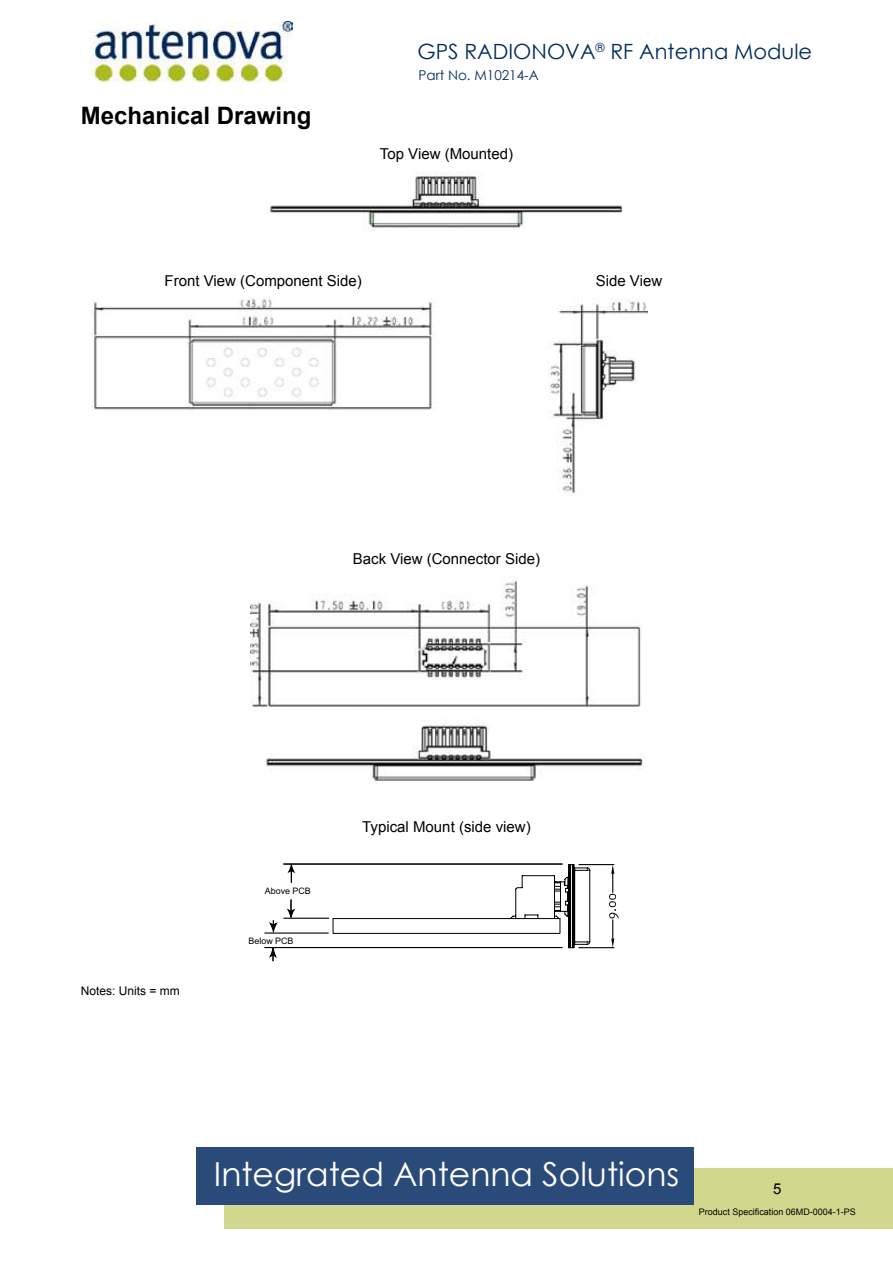
<style>
.page{position:relative;width:893px;height:1263px;background:#fff}
.page>*{position:absolute;margin:0;border:0;box-sizing:border-box;transform-origin:0 0}
.t1{font:33px "Century Gothic";color:#fff}
.t2{font:700 24px "Arial";color:#000}
.t3{font:21px "Century Gothic";color:#002b5c}
.t4{font:15px "Arial";color:#000}
.t5{font:13.5px "Century Gothic";color:#002b5c}
.t6{font:12px "Arial";color:#000}
.t7{font:9px "Arial";color:#000}
.t8{font:8.85px "Arial";color:#000}
</style>
<div class="page">
<img style="left:89px;top:22px;width:204px;height:59px">
<div style="left:224px;top:1168px;width:669px;height:61px;background:#d2d78e"></div>
<div style="left:197px;top:1148px;width:497px;height:57px;background:#2a4b79"></div>
<img style="left:267px;top:171px;width:356px;height:59px">
<img style="left:91px;top:298px;width:344px;height:112px">
<img style="left:549px;top:298px;width:98px;height:196px">
<img style="left:250px;top:577px;width:391px;height:130px">
<img style="left:266px;top:725px;width:378px;height:59px">
<svg style="left:332px;top:864px;width:259px;height:84px"></svg>
<hr style="left:579px;top:864px;width:35px;height:1px;background:#000">
<hr style="left:579px;top:947px;width:35px;height:1px;background:#000">
<svg style="left:609px;top:864px;width:10px;height:84px"></svg>
<div style="left:333px;top:918px;width:227px;height:16px;border:1px solid #000"></div>
<hr style="left:283px;top:863px;width:279px;height:1px;background:#000">
<hr style="left:264px;top:947px;width:298px;height:1px;background:#000">
<hr style="left:283px;top:918px;width:46px;height:1px;background:#000">
<hr style="left:264px;top:932px;width:65px;height:2px;background:#000">
<svg style="left:286px;top:864px;width:11px;height:19px"></svg>
<svg style="left:285px;top:899px;width:12px;height:19px"></svg>
<svg style="left:267px;top:920px;width:12px;height:13px"></svg>
<svg style="left:267px;top:948px;width:11px;height:13px"></svg>
<h2 class="t2" style="left:81px;top:106px;width:232px">Mechanical Drawing</h2>
<h3 class="t3" style="left:418px;top:43px;width:396px">GPS RADIONOVA<sup>®</sup> RF Antenna Module</h3>
<p class="t5" style="left:418px;top:70px;width:122px">Part No. M10214-A</p>
<p class="t4" style="left:380px;top:144px;width:135px">Top View (Mounted)</p>
<p class="t4" style="left:165px;top:271px;width:199px">Front View (Component Side)</p>
<p class="t4" style="left:596px;top:271px;width:68px">Side View</p>
<p class="t4" style="left:353px;top:549px;width:189px">Back View (Connector Side)</p>
<p class="t6" style="left:81px;top:983px;width:101px">Notes: Units = mm</p>
<p class="t8" style="left:265px;top:886px;width:48px">Above PCB</p>
<p class="t8" style="left:248px;top:935px;width:47px">Below PCB</p>
<p class="t4" style="left:362px;top:817px;width:170px">Typical Mount (side view)</p>
<h1 class="t1" style="left:214px;top:1161px;width:467px">Integrated Antenna Solutions</h1>
<p class="t4" style="left:773px;top:1183px;width:10px">5</p>
<p class="t7" style="left:699px;top:1206px;width:159px">Product Speci昀椀cation 06MD-0004-1-PS</p>
</div>
